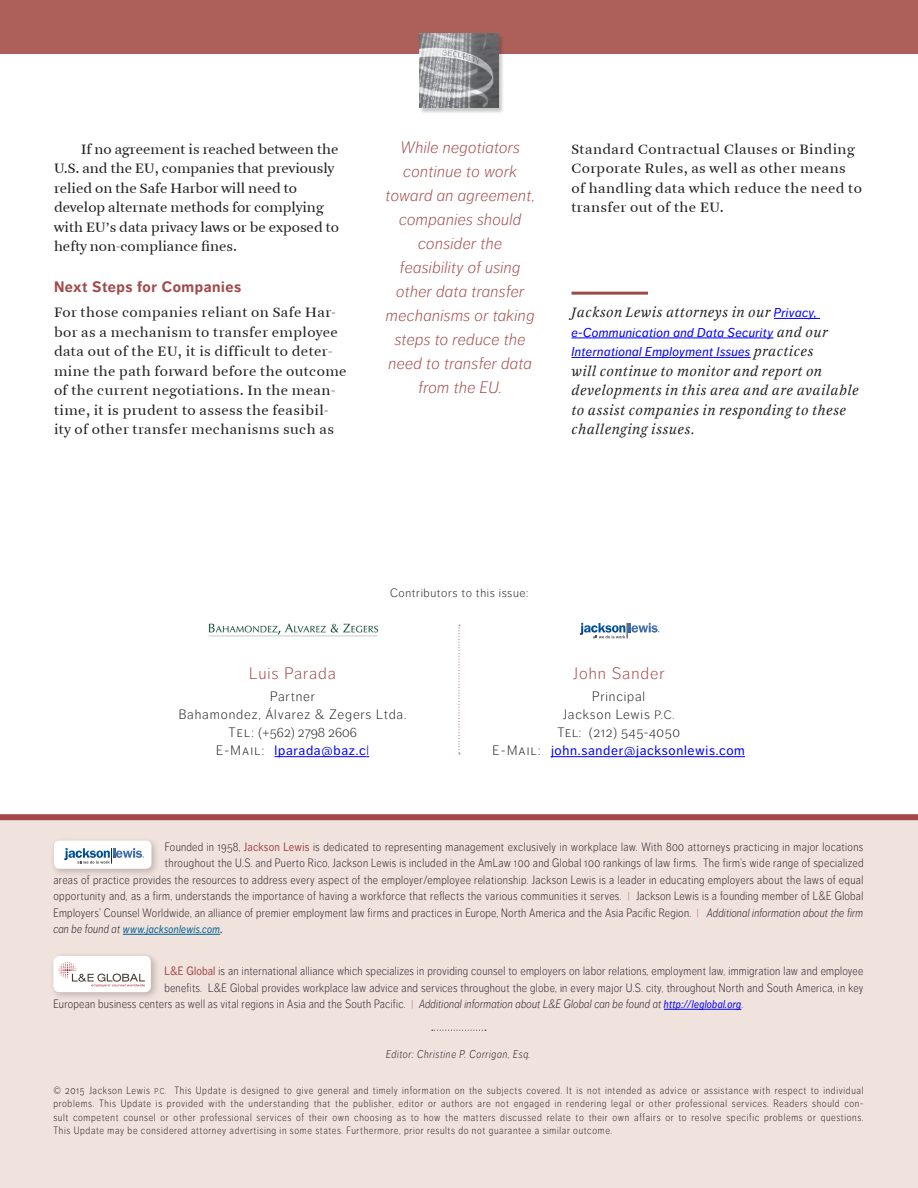
<style>
.page{position:relative;width:918px;height:1188px;background:#fff}
.page>*{position:absolute;margin:0;border:0;box-sizing:border-box;transform-origin:0 0}
.t1{font:italic 300 16.5px/24px "Dagny OT";letter-spacing:.02em;color:#a24848;text-align:center}
.t2{font:300 16.5px "Dagny OT";letter-spacing:.06em;color:#a24848}
.Indented_Text{font:15px/19.5px "Arnhem Blond";letter-spacing:.025em;color:#231f20}
.Indented_Text-2{font:15px/19.5px "Arnhem Blond";color:#231f20}
.t3{font:italic 15px/19.5px "Arnhem Blond";letter-spacing:.025em;color:#231f20}
.Subhead_Style{font:700 15px "Dagny OT";letter-spacing:.04em;color:#a24848}
.t4{font:300 13.5px "Dagny OT";letter-spacing:.05em;color:#231f20}
.t5{font:13.5px "Dagny OT";letter-spacing:.05em;color:#00f}
.t6{font:300 13.5px "Dagny OT";color:#231f20}
.t7{font:italic 12.75px/19.5px "Dagny OT";letter-spacing:.025em;color:#00f}
.t8{font:300 12px/16.5px "Dagny OT";letter-spacing:.025em;color:#231f20;text-align:right;scale:.87 1}
.t9{font:300 12px "Dagny OT";letter-spacing:.05em;color:#231f20}
.t10{font:italic 11.25px "Dagny OT";letter-spacing:.025em;color:#006192;scale:.87 1}
.t11{font:italic 300 11.25px "Dagny OT";letter-spacing:.06em;color:#231f20;scale:.87 1}
.t12{font:300 10.5px/13.5px "Dagny OT";letter-spacing:.07em;color:#231f20;text-align:justify;scale:.87 1}
.s1{font-family:"Dagny OT";font-size:12.75px;color:#00f}
.s2{font-family:"Arnhem Blond";font-size:15px;color:#231f20}
.s3{font-weight:300;color:#231f20}
.s4{font-weight:300}
.s5{font-size:12px}
.s6{font-weight:400;color:#a24848}
.s7{font-size:9px;color:#a24848}
.s8{font-style:italic}
.s9{font-weight:300;font-size:12px;color:#231f20}
.s10{font-family:"Arnhem Blond";font-size:12px;color:#231f20}
.s11{font-weight:400;font-style:italic;font-size:11.25px;color:#00f}
.s12{font-size:8.25px}
</style>
<div class="page">
<div style="left:0;top:817px;width:918px;height:371px;background:#f0e2dd"></div>
<div style="left:0;top:0;width:918px;height:54px;background:#ad5f5a"></div>
<div style="left:419px;top:34px;width:85px;height:80px;background:#231f20;opacity:.25"></div>
<img style="left:419px;top:34px;width:79px;height:74px">
<hr style="left:571px;top:292px;width:77px;height:3px;background:#a24848">
<hr style="left:774px;top:318px;width:46px;height:1px;background:#00f">
<hr style="left:571px;top:338px;width:203px;height:1px;background:#00f">
<hr style="left:571px;top:357px;width:180px;height:1px;background:#00f">
<hr style="left:551px;top:756px;width:194px;height:1px;background:#00f">
<svg style="left:580px;top:623px;width:80px;height:15px"></svg>
<svg style="left:459px;top:625px;width:1px;height:129px"></svg>
<hr style="left:123px;top:934px;width:97px;height:1px;background:#006192">
<hr style="left:664px;top:1009px;width:77px;height:1px;background:#00f">
<svg style="left:432px;top:1030px;width:54px;height:1px"></svg>
<div style="left:0;top:814px;width:918px;height:6px;background:#a24848"></div>
<div style="left:50px;top:836px;width:111px;height:42px;background:#231f20;opacity:.25"></div>
<div style="left:54px;top:841px;width:97px;height:28px;background:#fff;border-radius:5px"></div>
<svg style="left:64px;top:848px;width:80px;height:16px"></svg>
<div style="left:49px;top:952px;width:111px;height:49px;background:#231f20;opacity:.25"></div>
<div style="left:53px;top:956px;width:98px;height:36px;background:#fff;border-radius:6px"></div>
<img style="left:58px;top:961px;width:91px;height:31px">
<hr style="left:275px;top:756px;width:92px;height:1px;background:#00f">
<img style="left:208px;top:623px;width:171px;height:14px">
<p class="Indented_Text-2" style="left:54px;top:139px;width:287px;text-indent:27px">If no agreement is reached between the U.S. and the EU, companies that previously relied on the Safe Harbor will need to develop alternate methods for complying with EU’s data privacy laws or be exposed to hefty non-compliance fines.</p>
<p class="Subhead_Style" style="left:54px;top:278px;width:189px">Next Steps for Companies</p>
<p class="Indented_Text" style="left:54px;top:303px;width:294px">For those companies reliant on Safe Har&shy;bor as a mechanism to transfer employee data out of the EU, it is difficult to deter&shy;mine the path forward before the outcome of the current negotiations. In the mean&shy;time, it is prudent to assess the feasibil&shy;ity of other transfer mechanisms such as</p>
<p class="t1" style="left:386px;top:136px;width:151px">While negotiators continue to work toward an agreement, companies should consider the feasibility of using other data transfer mechanisms or taking steps to reduce the need to transfer data from the EU.</p>
<p class="Indented_Text" style="left:571px;top:139px;width:292px">Standard Contractual Clauses or Binding Corporate Rules, as well as other means of handling data which reduce the need to transfer out of the EU.</p>
<p class="t3" style="left:571px;top:303px;width:247px">Jackson Lewis attorneys in our <span class="s1">Privacy,</span></p>
<p class="t7" style="left:571px;top:323px;width:258px">e-Communication and Data Security <span class="s2">and our<br></span>International Employment Issues <span class="s2">practices</span></p>
<p class="t3" style="left:571px;top:361px;width:289px">will continue to monitor and report on developments in this area and are available to assist companies in responding to these challenging issues.</p>
<p class="t9" style="left:390px;top:586px;width:140px">Contributors to this issue:</p>
<p class="t2" style="left:249px;top:664px;width:88px">Luis Parada</p>
<p class="t4" style="left:270px;top:689px;width:47px">Partner</p>
<p class="t4" style="left:179px;top:707px;width:229px">Bahamondez, Álvarez &amp; Zegers Ltda.</p>
<p class="t6" style="left:228px;top:725px;width:130px">Tel: (+562) 2798 2606</p>
<p class="t5" style="left:216px;top:743px;width:155px"><span class="s3">E-Mail:</span> lparada@baz.c<span class="s4">l</span></p>
<p class="t2" style="left:573px;top:664px;width:93px">John Sander</p>
<p class="t4" style="left:592px;top:689px;width:54px">Principal</p>
<p class="t4" style="left:563px;top:707px;width:113px">Jackson Lewis <span class="s5">P.C.</span></p>
<p class="t4" style="left:558px;top:725px;width:124px">Tel: (212) 545-4050</p>
<p class="t5" style="left:493px;top:743px;width:254px"><span class="s3">E-Mail:</span> john.sander@jacksonlewis.com</p>
<p class="t8" style="left:53px;top:838px;width:933px">Founded in 1958, <span class="s6">Jackson Lewis</span> is dedicated to representing management exclusively in workplace law. With 800 attorneys practicing in major locations<br>throughout the U.S. and Puerto Rico, Jackson Lewis is included in the AmLaw 100 and Global 100 rankings of law firms. The firm’s wide range of specialized<br>areas of practice provides the resources to address every aspect of the employer/employee relationship. Jackson Lewis is a leader in educating employers about the laws of equal opportunity and, as a firm, understands the importance of having a workforce that reflects the various communities it serves. <span class="s7">|</span> Jackson Lewis is a founding member of L&amp;E Global Employers’ Counsel Worldwide, an alliance of premier employment law firms and practices in Europe, North America and the Asia Pacific Region. <span class="s7">|</span> <span class="s8">Additional information about the firm</span></p>
<p class="t10" style="left:53px;top:923px;width:196px"><span class="s9">can be found at</span> www.jacksonlewis.com<span class="s10">.</span></p>
<p class="t8" style="left:164px;top:963px;width:805px"><span class="s6">L&amp;E Global</span> is an international alliance which specializes in providing counsel to employers on labor relations, employment law, immigration law and employee</p>
<p class="t8" style="left:164px;top:979px;width:805px">benefits. L&amp;E Global provides workplace law advice and services throughout the globe, in every major U.S. city, throughout North and South America, in key</p>
<p class="t8" style="left:53px;top:996px;width:794px">European business centers as well as vital regions in Asia and the South Pacific. <span class="s7">|</span> <span class="s8">Additional information about L&amp;E Global can be found at</span> <span class="s11">http://leglobal.org</span>.</p>
<p class="t11" style="left:386px;top:1048px;width:168px">Editor: Christine P. Corrigan, Esq.</p>
<p class="t12" style="left:53px;top:1083px;width:933px">© 2015 Jackson Lewis <span class="s12">P.C.</span> This Update is designed to give general and timely information on the subjects covered. It is not intended as advice or assistance with respect to individual problems. This Update is provided with the understanding that the publisher, editor or authors are not engaged in rendering legal or other professional services. Readers should con&shy;sult competent counsel or other professional services of their own choosing as to how the matters discussed relate to their own affairs or to resolve specific problems or questions.<br>This Update may be considered attorney advertising in some states. Furthermore, prior results do not guarantee a similar outcome.</p>
</div>
